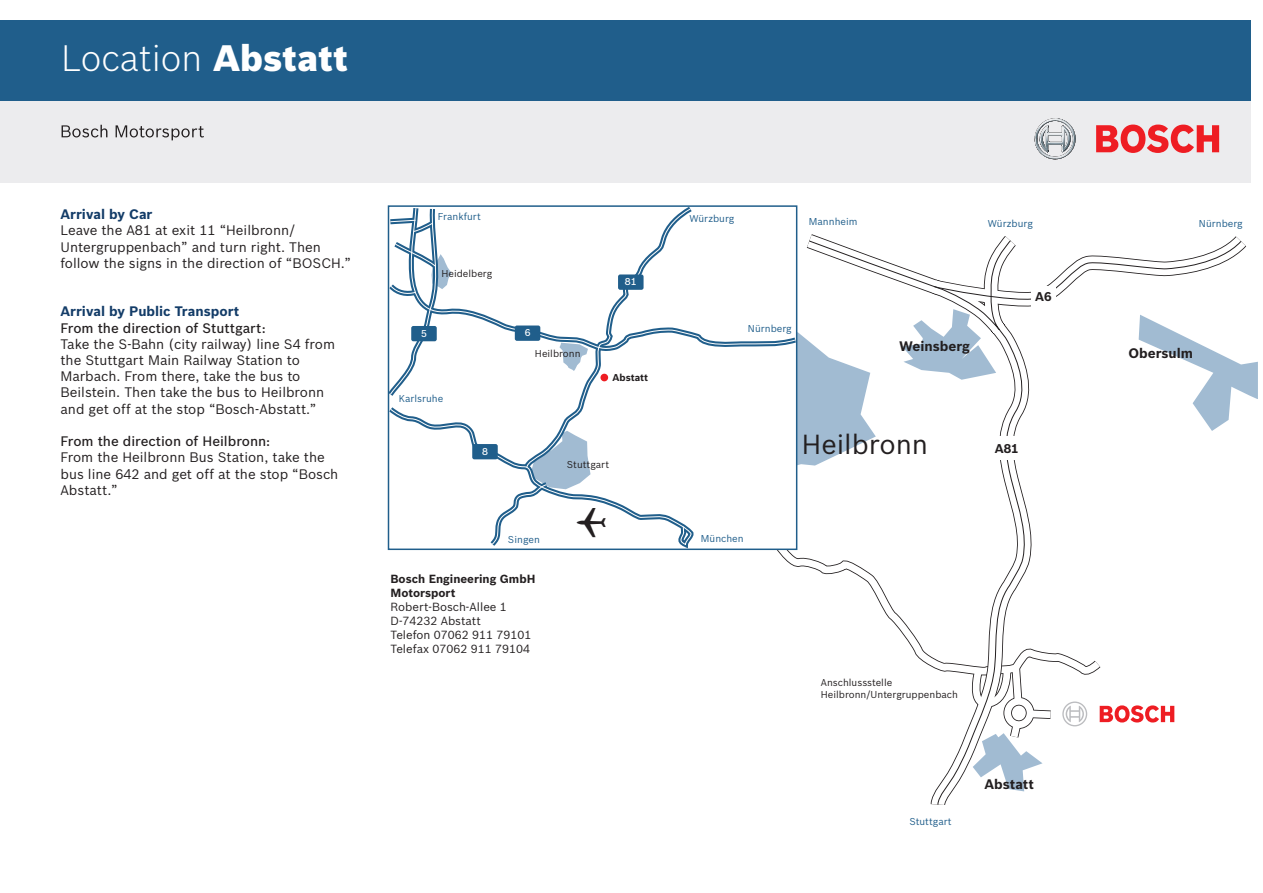
<style>
.page{position:relative;width:1263px;height:893px;background:#fff}
.page>*{position:absolute;margin:0;border:0;box-sizing:border-box;transform-origin:0 0}
.t1{font:300 36px "Bosch Sans";color:#fff}
.t2{font:27px "Bosch Sans";color:#231f20}
.t3{font:13.5px/16.2px "Bosch Sans";color:#231f20}
.t4{font:500 13.5px "Bosch Sans";color:#231f20}
.t5{font:700 13.5px "Bosch Sans";color:#133c68}
.t6{font:700 13.5px "Bosch Sans";color:#231f20}
.t7{font:700 12.45px "Bosch Sans";color:#231f20}
.t8{font:11.55px/13.8px "Bosch Sans";color:#231f20}
.t9{font:700 11.55px/13.8px "Bosch Sans";color:#231f20}
.t10{font:9.75px "Bosch Sans";color:#205e8b}
.t11{font:9.75px/11.7px "Bosch Sans";color:#231f20}
.t12{font:700 9.75px "Bosch Sans";color:#231f20}
.t13{font:500 9.75px "Bosch Sans";color:#fff}
.s1{font-weight:900}
</style>
<div class="page">
<div style="left:0;top:20px;width:1250px;height:82px;background:#205e8b"></div>
<div style="left:0;top:101px;width:1250px;height:82px;background:#ececee"></div>
<svg style="left:1035px;top:118px;width:41px;height:41px"></svg>
<svg style="left:1096px;top:124px;width:123px;height:29px"></svg>
<svg style="left:753px;top:550px;width:348px;height:125px"></svg>
<svg style="left:797px;top:234px;width:239px;height:441px"></svg>
<svg style="left:902px;top:234px;width:356px;height:197px"></svg>
<svg style="left:808px;top:240px;width:225px;height:565px"></svg>
<div style="left:987px;top:436px;width:41px;height:24px;background:#fff"></div>
<div style="left:1031px;top:286px;width:24px;height:23px;background:#fff"></div>
<svg style="left:1100px;top:705px;width:74px;height:17px"></svg>
<svg style="left:970px;top:659px;width:117px;height:132px"></svg>
<div style="left:388px;top:205px;width:409px;height:345px;background:#fff;border:2px solid #205e8b"></div>
<svg style="left:697px;top:205px;width:105px;height:149px"></svg>
<svg style="left:694px;top:207px;width:102px;height:143px"></svg>
<svg style="left:62px;top:125px;width:45px;height:12px"></svg>
<svg style="left:116px;top:125px;width:88px;height:15px"></svg>
<svg style="left:387px;top:205px;width:307px;height:346px"></svg>
<h1 class="t1" style="left:61px;top:32px;width:288px">Location <span class="s1">Abstatt</span></h1>
<p class="t5" style="left:60px;top:204px;width:93px">Arrival by Car</p>
<p class="t3" style="left:60px;top:221px;width:292px">Leave the A81 at exit 11 “Heilbronn/<br>Untergruppenbach” and turn right. Then follow the signs in the direction of “BOSCH.”</p>
<p class="t5" style="left:60px;top:301px;width:180px">Arrival by Public Transport</p>
<p class="t4" style="left:60px;top:318px;width:207px">From the direction of Stuttgart:</p>
<p class="t3" style="left:60px;top:335px;width:276px">Take the S-Bahn (city railway) line S4 from the Stuttgart Main Railway Station to Marbach. From there, take the bus to Beilstein. Then take the bus to Heilbronn and get off at the stop “Bosch-Abstatt.”</p>
<p class="t4" style="left:60px;top:431px;width:211px">From the direction of Heilbronn:</p>
<p class="t3" style="left:60px;top:448px;width:279px">From the Heilbronn Bus Station, take the bus line 642 and get off at the stop “Bosch<br>Abstatt.”</p>
<p class="t10" style="left:438px;top:209px;width:45px">Frankfurt</p>
<p class="t10" style="left:689px;top:211px;width:46px">Würzburg</p>
<p class="t10" style="left:809px;top:214px;width:50px">Mannheim</p>
<p class="t10" style="left:988px;top:216px;width:46px">Würzburg</p>
<p class="t10" style="left:1199px;top:216px;width:45px">Nürnberg</p>
<p class="t11" style="left:441px;top:267px;width:52px">Heidelberg</p>
<p class="t13" style="left:421px;top:326px;width:7px">5</p>
<p class="t13" style="left:525px;top:325px;width:7px">6</p>
<p class="t10" style="left:399px;top:391px;width:46px">Karlsruhe</p>
<p class="t13" style="left:482px;top:444px;width:7px">8</p>
<p class="t11" style="left:535px;top:346px;width:47px">Heilbronn</p>
<p class="t13" style="left:625px;top:274px;width:13px">81</p>
<p class="t12" style="left:612px;top:370px;width:37px">Abstatt</p>
<p class="t11" style="left:567px;top:458px;width:44px">Stuttgart</p>
<p class="t10" style="left:748px;top:321px;width:45px">Nürnberg</p>
<p class="t6" style="left:899px;top:335px;width:73px">Weinsberg</p>
<p class="t7" style="left:1035px;top:287px;width:18px">A6</p>
<h2 class="t2" style="left:802px;top:424px;width:128px">Heilbronn</h2>
<p class="t7" style="left:995px;top:439px;width:25px">A81</p>
<p class="t6" style="left:1129px;top:343px;width:66px">Obersulm</p>
<p class="t10" style="left:508px;top:532px;width:33px">Singen</p>
<p class="t10" style="left:701px;top:531px;width:44px">München</p>
<p class="t9" style="left:391px;top:571px;width:146px">Bosch Engineering GmbH<br>Motorsport</p>
<p class="t8" style="left:391px;top:599px;width:142px">Robert-Bosch-Allee 1<br>D-74232 Abstatt<br>Telefon 07062 911 79101<br>Telefax 07062 911 79104</p>
<p class="t11" style="left:821px;top:676px;width:139px">Anschlussstelle<br>Heilbronn/Untergruppenbach</p>
<p class="t10" style="left:909px;top:814px;width:44px">Stuttgart</p>
<p class="t6" style="left:985px;top:773px;width:51px">Abstatt</p>
</div>
